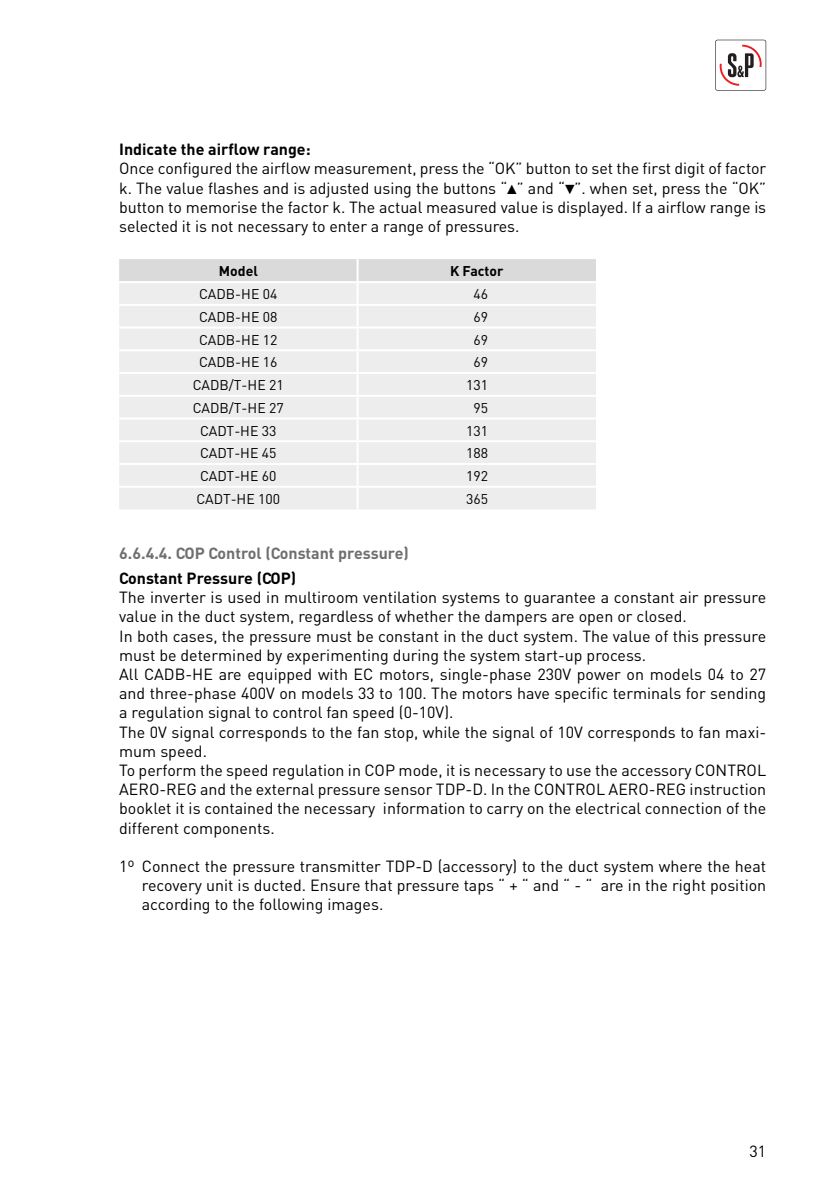
<style>
.page{position:relative;width:840px;height:1191px;background:#fff}
.page>*{position:absolute;margin:0;border:0;box-sizing:border-box;transform-origin:0 0}
.t1{font:16px/19.2px "DIN";color:#000;text-align:justify}
.t2{font:700 16px "DIN";color:#000}
.t3{font:700 16px "DIN";color:#706f6f}
.t4{font:14px "DIN";color:#000}
.t5{font:700 14px "DIN";color:#000}
.s1{font-family:"Andale Mono"}
</style>
<div class="page">
<svg style="left:715px;top:40px;width:50px;height:51px"></svg>
<div style="left:119px;top:259px;width:476px;height:22px;background:#dadada"></div>
<div style="left:119px;top:283px;width:476px;height:226px;background:#ededed"></div>
<hr style="left:356px;top:259px;width:2px;height:22px;background:#fff">
<hr style="left:356px;top:283px;width:2px;height:21px;background:#fff">
<hr style="left:119px;top:304px;width:476px;height:2px;background:#fff">
<hr style="left:356px;top:306px;width:2px;height:20px;background:#fff">
<hr style="left:119px;top:326px;width:476px;height:2px;background:#fff">
<hr style="left:356px;top:328px;width:2px;height:21px;background:#fff">
<hr style="left:119px;top:349px;width:476px;height:2px;background:#fff">
<hr style="left:356px;top:351px;width:2px;height:21px;background:#fff">
<hr style="left:119px;top:372px;width:476px;height:2px;background:#fff">
<hr style="left:356px;top:374px;width:2px;height:21px;background:#fff">
<hr style="left:119px;top:395px;width:476px;height:2px;background:#fff">
<hr style="left:356px;top:397px;width:2px;height:20px;background:#fff">
<hr style="left:119px;top:417px;width:476px;height:2px;background:#fff">
<hr style="left:356px;top:419px;width:2px;height:21px;background:#fff">
<hr style="left:119px;top:440px;width:476px;height:2px;background:#fff">
<hr style="left:356px;top:442px;width:2px;height:21px;background:#fff">
<hr style="left:119px;top:463px;width:476px;height:2px;background:#fff">
<hr style="left:356px;top:465px;width:2px;height:21px;background:#fff">
<hr style="left:119px;top:486px;width:476px;height:2px;background:#fff">
<hr style="left:356px;top:488px;width:2px;height:21px;background:#fff">
<p class="t2" style="left:119px;top:144px;width:193px">Indicate the airflow range:</p>
<p class="t1" style="left:119px;top:161px;width:648px">Once configured the airflow measurement, press the “OK” button to set the first digit of factor k. The value flashes and is adjusted using the buttons “<span class="s1">▲</span>” and “<span class="s1">▼</span>”. when set, press the “OK” button to memorise the factor k. The actual measured value is displayed. If a airflow range is selected it is not necessary to enter a range of pressures.</p>
<p class="t5" style="left:219px;top:266px;width:41px">Model</p>
<p class="t5" style="left:449px;top:266px;width:55px">K Factor</p>
<p class="t4" style="left:199px;top:289px;width:80px">CADB-HE 04</p>
<p class="t4" style="left:473px;top:289px;width:16px">46</p>
<p class="t4" style="left:199px;top:312px;width:80px">CADB-HE 08</p>
<p class="t4" style="left:473px;top:312px;width:16px">69</p>
<p class="t4" style="left:199px;top:335px;width:80px">CADB-HE 12</p>
<p class="t4" style="left:473px;top:335px;width:16px">69</p>
<p class="t4" style="left:199px;top:357px;width:80px">CADB-HE 16</p>
<p class="t4" style="left:473px;top:357px;width:16px">69</p>
<p class="t4" style="left:193px;top:380px;width:92px">CADB/T-HE 21</p>
<p class="t4" style="left:466px;top:380px;width:23px">131</p>
<p class="t4" style="left:193px;top:403px;width:92px">CADB/T-HE 27</p>
<p class="t4" style="left:473px;top:403px;width:16px">95</p>
<p class="t4" style="left:200px;top:425px;width:78px">CADT-HE 33</p>
<p class="t4" style="left:466px;top:425px;width:23px">131</p>
<p class="t4" style="left:200px;top:448px;width:78px">CADT-HE 45</p>
<p class="t4" style="left:466px;top:448px;width:23px">188</p>
<p class="t4" style="left:200px;top:471px;width:78px">CADT-HE 60</p>
<p class="t4" style="left:466px;top:471px;width:23px">192</p>
<p class="t4" style="left:196px;top:494px;width:85px">CADT-HE 100</p>
<p class="t4" style="left:466px;top:494px;width:23px">365</p>
<p class="t3" style="left:119px;top:547px;width:291px">6.6.4.4. COP Control (Constant pressure)</p>
<p class="t2" style="left:119px;top:572px;width:178px">Constant Pressure (COP)</p>
<p class="t1" style="left:119px;top:589px;width:648px;text-align:left">The inverter is used in multiroom ventilation systems to guarantee a constant air pressure value in the duct system, regardless of whether the dampers are open or closed.<br>In both cases, the pressure must be constant in the duct system. The value of this pressure must be determined by experimenting during the system start-up process.<br>All CADB-HE are equipped with EC motors, single-phase 230V power on models 04 to 27 and three-phase 400V on models 33 to 100. The motors have specific terminals for sending a regulation signal to control fan speed (0-10V).<br>The 0V signal corresponds to the fan stop, while the signal of 10V corresponds to fan maxi&shy;mum speed.<br>To perform the speed regulation in COP mode, it is necessary to use the accessory CONTROL AERO-REG and the external pressure sensor TDP-D. In the CONTROL AERO-REG instruction booklet it is contained the necessary information to carry on the electrical connection of the different components.</p>
<p class="t1" style="left:142px;top:858px;width:625px;text-indent:-23px">1º Connect the pressure transmitter TDP-D (accessory) to the duct system where the heat recovery unit is ducted. Ensure that pressure taps “ + “ and “ - “ are in the right position according to the following images.</p>
<p class="t1" style="left:749px;top:1143px;width:18px">31</p>
</div>
